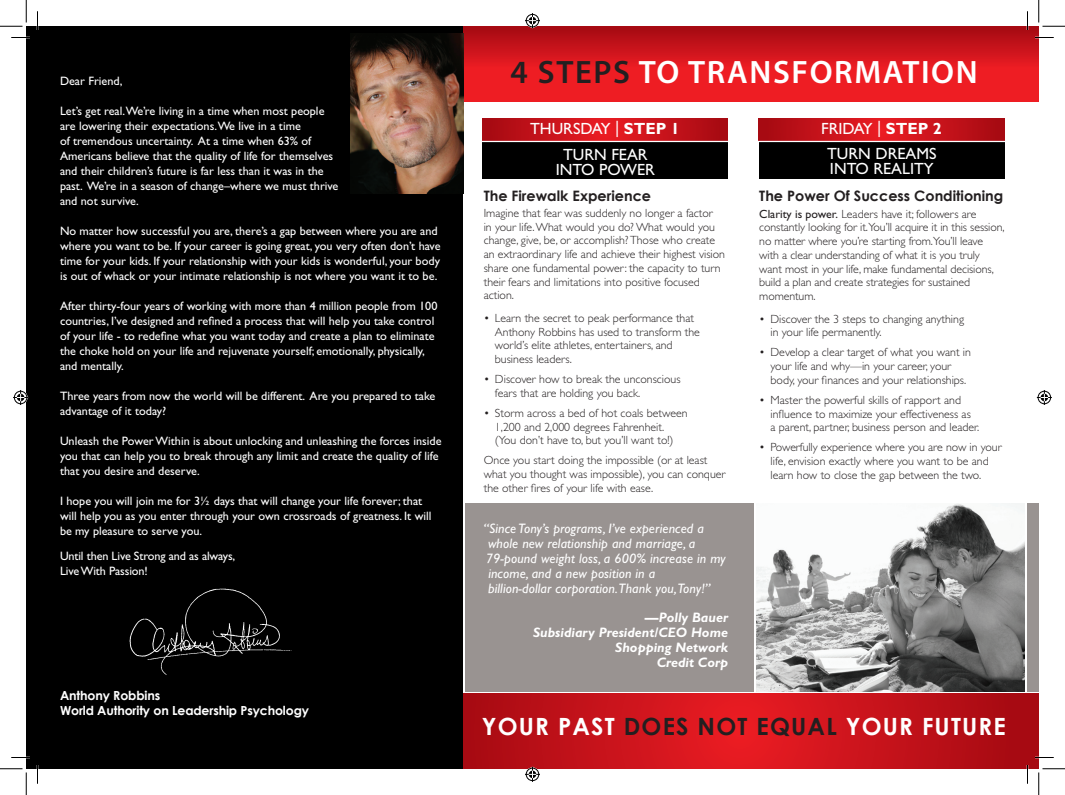
<style>
.page{position:relative;width:1065px;height:795px;background:#fff}
.page>*{position:absolute;margin:0;border:0;box-sizing:border-box;transform-origin:0 0}
.t1{font:600 32.5px "Myriad Pro";letter-spacing:.05em;color:#fff}
.t2{font:700 23.75px "Century Gothic";letter-spacing:.05em;color:#fff}
.t3{font:16.25px "Gill Sans";color:#fff}
.t4{font:16.25px "Gill Sans Std";color:#fff}
.t5{font:700 14.38px "Century Gothic";color:#231f20}
.t6{font:italic 13.75px/15px "Gill Sans";letter-spacing:.01em;color:#fff}
.t7{font:italic 700 13.75px/15px "Gill Sans";color:#fff;text-align:right}
.t8{font:700 12.5px "Century Gothic";letter-spacing:-.01em;color:#fff}
.t9{font:12.25px/15px "Gill Sans";color:#fff}
.t10{font:300 11.88px/13.8px "Gill Sans";color:#231f20}
.s1{color:#231f20}
.s2{font-weight:700}
.s3{font-weight:400}
</style>
<div class="page">
<svg style="left:1028px;top:27px;width:11px;height:75px"></svg>
<svg style="left:463px;top:694px;width:565px;height:75px;background:#c7121a"></svg>
<div style="left:1028px;top:694px;width:11px;height:75px;background:#a70a12"></div>
<svg style="left:463px;top:27px;width:565px;height:75px;background:#d8171e"></svg>
<div style="left:26px;top:26px;width:437px;height:743px;background:#000"></div>
<div style="left:482px;top:141px;width:246px;height:37px;background:#000"></div>
<svg style="left:482px;top:119px;width:246px;height:22px;background:#c7141b"></svg>
<div style="left:759px;top:141px;width:245px;height:37px;background:#000"></div>
<svg style="left:759px;top:119px;width:245px;height:22px;background:#c7141c"></svg>
<img style="left:350px;top:33px;width:113px;height:160px">
<hr style="left:475px;top:141px;width:564px;height:1px;background:#fff">
<img style="left:129px;top:588px;width:163px;height:87px">
<img style="left:756px;top:504px;width:269px;height:188px">
<div style="left:465px;top:504px;width:289px;height:188px;background:#999391"></div>
<div style="left:1028px;top:504px;width:11px;height:188px;background:#999391"></div>
<svg style="left:11px;top:37px;width:15px;height:1px"></svg>
<svg style="left:1035px;top:37px;width:19px;height:1px"></svg>
<svg style="left:11px;top:757px;width:15px;height:1px"></svg>
<svg style="left:1035px;top:757px;width:19px;height:1px"></svg>
<svg style="left:37px;top:11px;width:1px;height:15px"></svg>
<svg style="left:37px;top:769px;width:1px;height:15px"></svg>
<svg style="left:1027px;top:11px;width:1px;height:19px"></svg>
<svg style="left:1027px;top:765px;width:1px;height:19px"></svg>
<svg style="left:0;top:0;width:27px;height:27px"></svg>
<svg style="left:0;top:769px;width:27px;height:26px"></svg>
<svg style="left:1039px;top:0;width:26px;height:27px"></svg>
<svg style="left:1039px;top:769px;width:26px;height:26px"></svg>
<svg style="left:525px;top:13px;width:15px;height:15px"></svg>
<svg style="left:525px;top:767px;width:15px;height:15px"></svg>
<svg style="left:13px;top:390px;width:15px;height:15px"></svg>
<svg style="left:1037px;top:390px;width:15px;height:15px"></svg>
<p class="t9" style="left:60px;top:74px;width:64px">Dear Friend,</p>
<p class="t9" style="left:60px;top:104px;width:275px">Let’s get real.We’re living in a time when most people are lowering their expectations.We live in a time<br>of tremendous uncertainty. At a time when 63% of Americans believe that the quality of life for themselves and their children’s future is far less than it was in the</p>
<p class="t9" style="left:60px;top:179px;width:280px">past. We’re in a season of change–where we must thrive and not survive.</p>
<p class="t9" style="left:60px;top:224px;width:382px">No matter how successful you are, there’s a gap between where you are and where you want to be. If your career is going great, you very often don’t have time for your kids. If your relationship with your kids is wonderful, your body is out of whack or your intimate relationship is not where you want it to be.</p>
<p class="t9" style="left:60px;top:299px;width:379px">After thirty-four years of working with more than 4 million people from 100 countries, I’ve designed and refined a process that will help you take control of your life - to redefine what you want today and create a plan to eliminate the choke hold on your life and rejuvenate yourself; emotionally, physically, and mentally.</p>
<p class="t9" style="left:60px;top:389px;width:377px">Three years from now the world will be different. Are you prepared to take advantage of it today?</p>
<p class="t9" style="left:60px;top:434px;width:383px">Unleash the Power Within is about unlocking and unleashing the forces inside you that can help you to break through any limit and create the quality of life that you desire and deserve.</p>
<p class="t9" style="left:60px;top:494px;width:373px">I hope you will join me for 3½ days that will change your life forever; that will help you as you enter through your own crossroads of greatness. It will be my pleasure to serve you.</p>
<p class="t9" style="left:60px;top:549px;width:177px">Until then Live Strong and as always,</p>
<p class="t9" style="left:60px;top:564px;width:89px">Live With Passion!</p>
<p class="t8" style="left:60px;top:687px;width:102px">Anthony Robbins</p>
<p class="t8" style="left:60px;top:702px;width:251px">World Authority on Leadership Psychology</p>
<p class="t1" style="left:511px;top:52px;width:469px"><span class="s1">4 STEPS</span> TO TRANSFORMATION</p>
<p class="t4" style="left:530px;top:119px;width:151px">THURSDAY | <span class="s2">STEP 1</span></p>
<p class="t3" style="left:563px;top:145px;width:86px">TURN FEAR</p>
<p class="t3" style="left:556px;top:160px;width:101px">INTO POWER</p>
<p class="t5" style="left:484px;top:186px;width:169px">The Firewalk Experience</p>
<p class="t10" style="left:484px;top:206px;width:243px">Imagine that fear was suddenly no longer a factor<br>in your life. What would you do? What would you change, give, be, or accomplish? Those who create an extraordinary life and achieve their highest vision share one fundamental power: the capacity to turn their fears and limitations into positive focused action.</p>
<p class="t10" style="left:495px;top:311px;width:206px;text-indent:-11px">• Learn the secret to peak performance that Anthony Robbins has used to transform the world’s elite athletes, entertainers, and business leaders.</p>
<p class="t10" style="left:495px;top:372px;width:187px;text-indent:-11px">• Discover how to break the unconscious fears that are holding you back.</p>
<p class="t10" style="left:495px;top:406px;width:194px;text-indent:-11px">• Storm across a bed of hot coals between<br>1,200 and 2,000 degrees Fahrenheit.</p>
<p class="t10" style="left:495px;top:434px;width:180px">(You don’t have to, but you’ll want to!)</p>
<p class="t10" style="left:484px;top:454px;width:243px">Once you start doing the impossible (or at least what you thought was impossible), you can conquer the other fires of your life with ease.</p>
<p class="t6" style="left:483px;top:521px;width:244px">“Since Tony’s programs, I’ve experienced a whole new relationship and marriage, a 79-pound weight loss, a 600% increase in my income, and a new position in a</p>
<p class="t6" style="left:488px;top:581px;width:224px">billion-dollar corporation.Thank you,Tony!”</p>
<p class="t7" style="left:645px;top:609px;width:85px">—Polly Bauer</p>
<p class="t7" style="left:533px;top:624px;width:196px">Subsidiary President/CEO Home<br>Shopping Network</p>
<p class="t7" style="left:657px;top:654px;width:73px">Credit Corp</p>
<p class="t4" style="left:821px;top:119px;width:122px">FRIDAY | <span class="s2">STEP 2</span></p>
<p class="t3" style="left:827px;top:144px;width:111px">TURN DREAMS</p>
<p class="t3" style="left:830px;top:159px;width:105px">INTO REALITY</p>
<p class="t5" style="left:759px;top:187px;width:246px">The Power Of Success Conditioning</p>
<p class="t10" style="left:759px;top:207px;width:247px"><span class="s3">Clarity is power.</span> Leaders have it; followers are constantly looking for it.You’ll acquire it in this session, no matter where you’re starting from.You’ll leave with a clear understanding of what it is you truly want most in your life, make fundamental decisions, build a plan and create strategies for sustained momentum.</p>
<p class="t10" style="left:771px;top:312px;width:195px;text-indent:-11px">• Discover the 3 steps to changing anything in your life permanently.</p>
<p class="t10" style="left:771px;top:346px;width:202px;text-indent:-11px">• Develop a clear target of what you want in your life and why—in your career, your body, your finances and your relationships.</p>
<p class="t10" style="left:771px;top:393px;width:210px;text-indent:-11px">• Master the powerful skills of rapport and influence to maximize your effectiveness as<br>a parent, partner, business person and leader.</p>
<p class="t10" style="left:771px;top:441px;width:233px;text-indent:-11px">• Powerfully experience where you are now in your life, envision exactly where you want to be and learn how to close the gap between the two.</p>
<p class="t2" style="left:482px;top:711px;width:526px">YOUR PAST <span class="s1">DOES NOT EQUAL</span> YOUR FUTURE</p>
</div>
